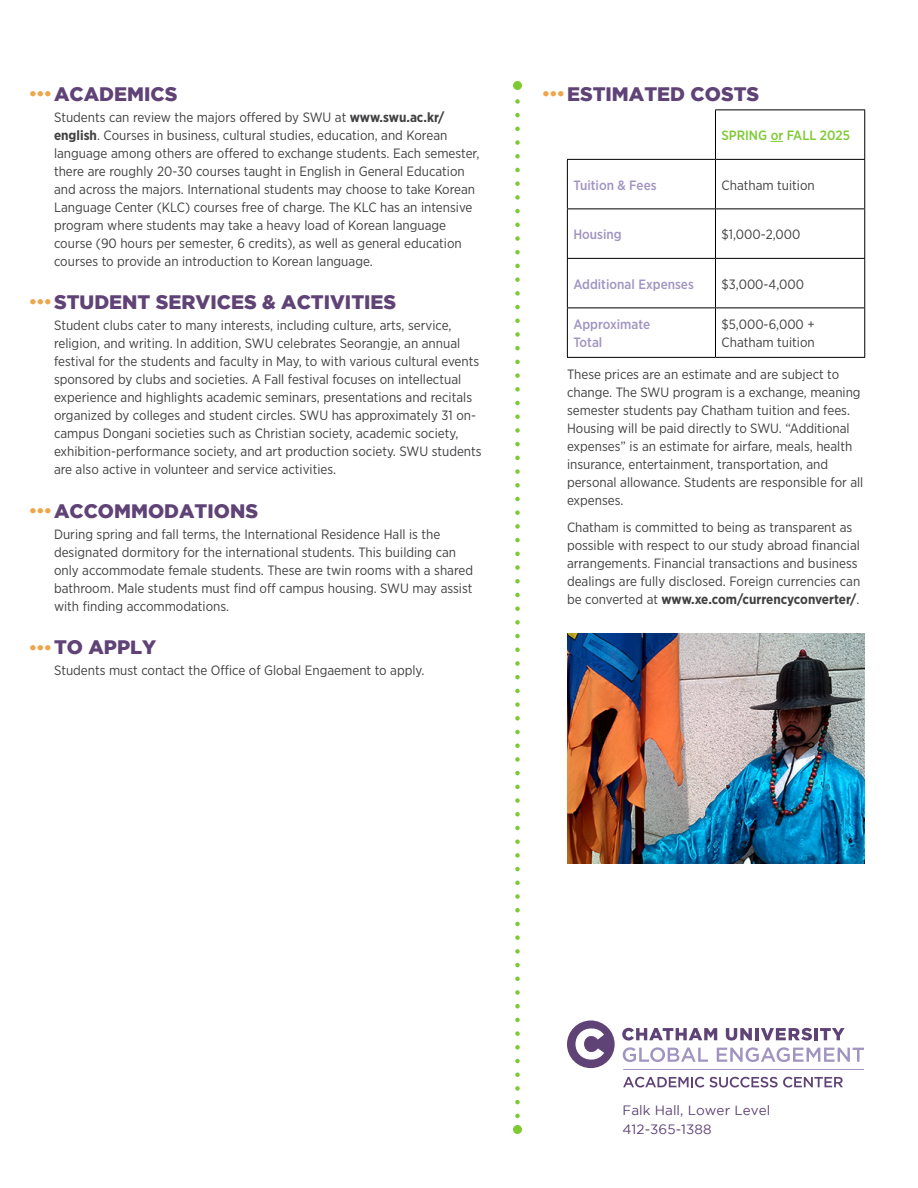
<style>
.page{position:relative;width:918px;height:1188px;background:#fff}
.page>*{position:absolute;margin:0;border:0;box-sizing:border-box;transform-origin:0 0}
.t1{font:24px "Bovine Round MVB";color:#f0a54b}
.t2{font:900 19.5px "Gotham";color:#604376}
.t3{font:13.5px/18px "Gotham Narrow";color:#414042}
.t4{font:500 13.5px/18px "Gotham Narrow";color:#a194c2}
.t5{font:13.5px/19.5px "Gotham";letter-spacing:.005em;color:#604376}
.t6{font:500 13.5px "Gotham Narrow";color:#7dca33}
.s1{font-weight:700}
</style>
<div class="page">
<hr style="left:715px;top:110px;width:150px;height:1px;background:#000">
<hr style="left:715px;top:110px;width:1px;height:49px;background:#000">
<hr style="left:864px;top:110px;width:1px;height:49px;background:#000">
<hr style="left:567px;top:159px;width:149px;height:1px;background:#000">
<hr style="left:567px;top:160px;width:1px;height:48px;background:#000">
<hr style="left:716px;top:159px;width:149px;height:1px;background:#000">
<hr style="left:715px;top:160px;width:1px;height:48px;background:#000">
<hr style="left:864px;top:160px;width:1px;height:48px;background:#000">
<hr style="left:567px;top:208px;width:149px;height:1px;background:#000">
<hr style="left:567px;top:209px;width:1px;height:49px;background:#000">
<hr style="left:716px;top:208px;width:149px;height:1px;background:#000">
<hr style="left:715px;top:209px;width:1px;height:49px;background:#000">
<hr style="left:864px;top:209px;width:1px;height:49px;background:#000">
<hr style="left:567px;top:258px;width:149px;height:1px;background:#000">
<hr style="left:567px;top:259px;width:1px;height:49px;background:#000">
<hr style="left:716px;top:258px;width:149px;height:1px;background:#000">
<hr style="left:715px;top:259px;width:1px;height:49px;background:#000">
<hr style="left:864px;top:259px;width:1px;height:49px;background:#000">
<hr style="left:567px;top:308px;width:149px;height:1px;background:#000">
<hr style="left:567px;top:308px;width:1px;height:49px;background:#000">
<hr style="left:716px;top:308px;width:149px;height:1px;background:#000">
<hr style="left:715px;top:308px;width:1px;height:49px;background:#000">
<hr style="left:864px;top:308px;width:1px;height:49px;background:#000">
<hr style="left:567px;top:357px;width:149px;height:1px;background:#000">
<hr style="left:716px;top:357px;width:149px;height:1px;background:#000">
<svg style="left:771px;top:141px;width:12px;height:1px"></svg>
<img style="left:567px;top:633px;width:297px;height:230px">
<svg style="left:515px;top:99px;width:5px;height:1017px"></svg>
<div style="left:513px;top:1125px;width:9px;height:9px;background:#7dca33;border-radius:50%"></div>
<div style="left:513px;top:81px;width:9px;height:9px;background:#7dca33;border-radius:50%"></div>
<div style="left:567px;top:1020px;width:48px;height:48px;background:#604376;border-radius:50%"></div>
<svg style="left:622px;top:1028px;width:95px;height:13px"></svg>
<svg style="left:726px;top:1028px;width:26px;height:13px"></svg>
<hr style="left:755px;top:1028px;width:4px;height:12px;background:#604376">
<svg style="left:761px;top:1028px;width:51px;height:13px"></svg>
<hr style="left:814px;top:1028px;width:4px;height:12px;background:#604376">
<svg style="left:820px;top:1028px;width:25px;height:12px"></svg>
<svg style="left:576px;top:1028px;width:28px;height:32px"></svg>
<svg style="left:623px;top:1047px;width:85px;height:15px"></svg>
<svg style="left:717px;top:1047px;width:147px;height:15px"></svg>
<svg style="left:623px;top:1077px;width:220px;height:10px"></svg>
<hr style="left:623px;top:1069px;width:241px;height:1px;background:#a194c1">
<h2 class="t2" style="left:54px;top:82px;width:125px">ACADEMICS</h2>
<p class="t3" style="left:54px;top:107px;width:427px">Students can review the majors offered by SWU at <span class="s1">www.swu.ac.kr/ english</span>. Courses in business, cultural studies, education, and Korean language among others are offered to exchange students. Each semester, there are roughly 20-30 courses taught in English in General Education and across the majors. International students may choose to take Korean Language Center (KLC) courses free of charge. The KLC has an intensive program where students may take a heavy load of Korean language course (90 hours per semester, 6 credits), as well as general education courses to provide an introduction to Korean language.</p>
<h2 class="t2" style="left:54px;top:291px;width:344px">STUDENT SERVICES &amp; ACTIVITIES</h2>
<p class="t3" style="left:54px;top:316px;width:429px">Student clubs cater to many interests, including culture, arts, service, religion, and writing. In addition, SWU celebrates Seorangje, an annual festival for the students and faculty in May, to with various cultural events sponsored by clubs and societies. A Fall festival focuses on intellectual experience and highlights academic seminars, presentations and recitals organized by colleges and student circles. SWU has approximately 31 on&shy;campus Dongani societies such as Christian society, academic society, exhibition-performance society, and art production society. SWU students are also active in volunteer and service activities.</p>
<h2 class="t2" style="left:54px;top:499px;width:206px">ACCOMMODATIONS</h2>
<p class="t3" style="left:54px;top:524px;width:421px">During spring and fall terms, the International Residence Hall is the designated dormitory for the international students. This building can only accommodate female students. These are twin rooms with a shared bathroom. Male students must find off campus housing. SWU may assist with finding accommodations.</p>
<h2 class="t2" style="left:54px;top:636px;width:104px">TO APPLY</h2>
<p class="t3" style="left:54px;top:661px;width:372px">Students must contact the Office of Global Engaement to apply.</p>
<h1 class="t1" style="left:28px;top:75px;width:25px">…</h1>
<h1 class="t1" style="left:28px;top:283px;width:25px">…</h1>
<h1 class="t1" style="left:28px;top:492px;width:25px">…</h1>
<h1 class="t1" style="left:28px;top:628px;width:25px">…</h1>
<h2 class="t2" style="left:567px;top:82px;width:194px">ESTIMATED COSTS</h2>
<p class="t6" style="left:722px;top:127px;width:130px">SPRING or FALL 2025</p>
<p class="t4" style="left:573px;top:176px;width:85px">Tuition &amp; Fees</p>
<p class="t3" style="left:722px;top:176px;width:95px">Chatham tuition</p>
<p class="t4" style="left:573px;top:225px;width:50px">Housing</p>
<p class="t3" style="left:722px;top:225px;width:80px">$1,000-2,000</p>
<p class="t4" style="left:573px;top:275px;width:122px">Additional Expenses</p>
<p class="t3" style="left:722px;top:275px;width:84px">$3,000-4,000</p>
<p class="t4" style="left:573px;top:315px;width:78px">Approximate<br>Total</p>
<p class="t3" style="left:722px;top:315px;width:95px">$5,000-6,000 +<br>Chatham tuition</p>
<p class="t3" style="left:567px;top:365px;width:298px">These prices are an estimate and are subject to change. The SWU program is a exchange, meaning semester students pay Chatham tuition and fees.<br>Housing will be paid directly to SWU. “Additional expenses” is an estimate for airfare, meals, health insurance, entertainment, transportation, and personal allowance. Students are responsible for all expenses.</p>
<p class="t3" style="left:567px;top:518px;width:295px">Chatham is committed to being as transparent as possible with respect to our study abroad financial arrangements. Financial transactions and business dealings are fully disclosed. Foreign currencies can be converted at <span class="s1">www.xe.com/currencyconverter/</span>.</p>
<h1 class="t1" style="left:542px;top:75px;width:25px">…</h1>
<p class="t5" style="left:622px;top:1100px;width:149px">Falk Hall, Lower Level<br>412-365-1388</p>
</div>
